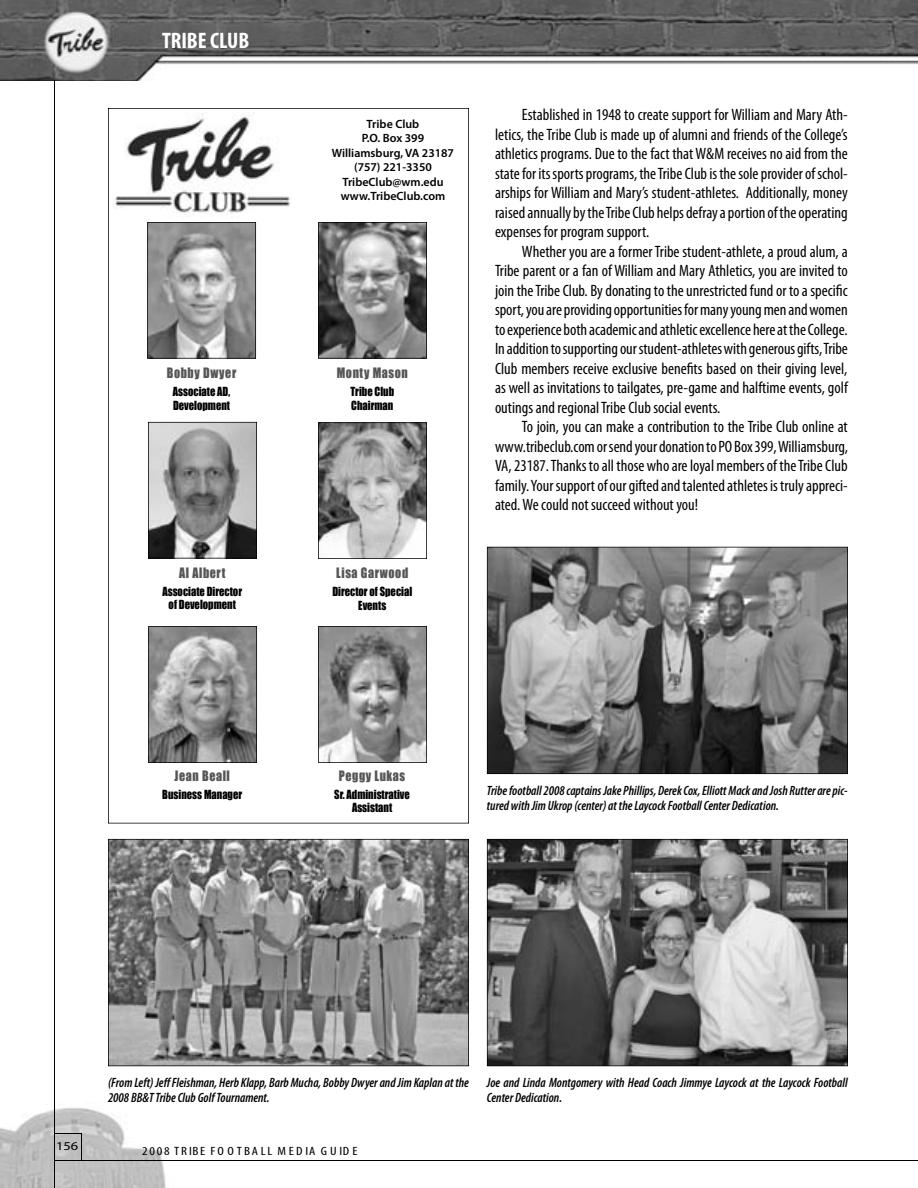
<style>
.page{position:relative;width:918px;height:1188px;background:#fff}
.page>*{position:absolute;margin:0;border:0;box-sizing:border-box;transform-origin:0 0}
.t1{font:700 condensed 22.5px "Myriad Pro";color:#fff}
.t2{font:condensed 16.5px/19.5px "Myriad Pro";color:#000;text-align:justify}
.t3{font:italic 600 condensed 13.5px/15px "Myriad Pro";color:#000;scale:.96 1}
.t4{font:13.2px "Impact";letter-spacing:.05em;color:#565656;scale:.91 1}
.t5{font:600 12px/14.4px "Myriad Pro";color:#000;text-align:center}
.t6{font:condensed 12px "Myriad Pro";letter-spacing:.14em;color:#000;scale:1.2 1}
.t7{font:12px "Myriad Pro";color:#000;scale:1.2 1}
.t8{font:11.55px/13.5px "Impact";color:#000;text-align:center;scale:.91 1}
</style>
<div class="page">
<img style="left:0;top:0;width:918px;height:81px">
<img style="left:0;top:1108px;width:166px;height:80px">
<hr style="left:54px;top:80px;width:1px;height:1108px;background:#000">
<hr style="left:54px;top:1160px;width:864px;height:1px;background:#000">
<svg style="left:55px;top:1133px;width:27px;height:27px"></svg>
<svg style="left:108px;top:108px;width:361px;height:716px"></svg>
<img style="left:112px;top:112px;width:206px;height:105px">
<svg style="left:147px;top:222px;width:109px;height:137px;background:#979797"></svg>
<svg style="left:318px;top:108px;width:139px;height:251px"></svg>
<svg style="left:148px;top:422px;width:109px;height:137px;background:#919191"></svg>
<svg style="left:318px;top:422px;width:109px;height:137px;background:#9e9e9e"></svg>
<svg style="left:148px;top:626px;width:109px;height:137px;background:#8b8b8b"></svg>
<svg style="left:318px;top:626px;width:109px;height:137px;background:#8f8f8f"></svg>
<svg style="left:108px;top:839px;width:361px;height:227px;background:#858585"></svg>
<svg style="left:487px;top:839px;width:361px;height:227px;background:#767676"></svg>
<svg style="left:487px;top:547px;width:361px;height:227px;background:#767676"></svg>
<h1 class="t1" style="left:162px;top:28px;width:89px">TRIBE CLUB</h1>
<p class="t4" style="left:167px;top:365px;width:78px">Bobby Dwyer</p>
<p class="t8" style="left:173px;top:385px;width:64px;text-align:left">Associate AD,<br>Development</p>
<p class="t4" style="left:179px;top:564px;width:52px">Al Albert</p>
<p class="t8" style="left:162px;top:584px;width:89px">Associate Director of Development</p>
<p class="t4" style="left:175px;top:768px;width:62px">Jean Beall</p>
<p class="t8" style="left:162px;top:788px;width:89px">Business Manager</p>
<p class="t5" style="left:332px;top:117px;width:124px">Tribe Club<br>P.O. Box 399<br>Williamsburg, VA 23187 (757) 221-3350<br>TribeClub@wm.edu www.TribeClub.com</p>
<p class="t4" style="left:337px;top:365px;width:80px">Monty Mason</p>
<p class="t8" style="left:350px;top:385px;width:50px;text-align:left">Tribe Club<br>Chairman</p>
<p class="t4" style="left:336px;top:565px;width:81px">Lisa Garwood</p>
<p class="t8" style="left:332px;top:585px;width:89px">Director of Special<br>Events</p>
<p class="t2" style="left:495px;top:106px;width:354px;text-indent:27px">Established in 1948 to create support for William and Mary Ath&shy;letics, the Tribe Club is made up of alumni and friends of the College’s athletics programs. Due to the fact that W&amp;M receives no aid from the state for its sports programs, the Tribe Club is the sole provider of schol&shy;arships for William and Mary’s student-athletes. Additionally, money raised annually by the Tribe Club helps defray a portion of the operating expenses for program support.</p>
<p class="t2" style="left:495px;top:242px;width:354px;text-indent:27px">Whether you are a former Tribe student-athlete, a proud alum, a Tribe parent or a fan of William and Mary Athletics, you are invited to join the Tribe Club. By donating to the unrestricted fund or to a specific sport, you are providing opportunities for many young men and women to experience both academic and athletic excellence here at the College.<br>In addition to supporting our student-athletes with generous gifts, Tribe Club members receive exclusive benefits based on their giving level, as well as invitations to tailgates, pre-game and halftime events, golf outings and regional Tribe Club social events.</p>
<p class="t2" style="left:495px;top:418px;width:354px;text-indent:27px">To join, you can make a contribution to the Tribe Club online at www.tribeclub.com or send your donation to PO Box 399, Williamsburg, VA, 23187. Thanks to all those who are loyal members of the Tribe Club family. Your support of our gifted and talented athletes is truly appreci&shy;ated. We could not succeed without you!</p>
<p class="t4" style="left:339px;top:767px;width:74px">Peggy Lukas</p>
<p class="t8" style="left:334px;top:787px;width:85px">Sr. Administrative<br>Assistant</p>
<p class="t3" style="left:487px;top:783px;width:377px">Tribe football 2008 captains Jake Phillips, Derek Cox, Elliott Mack and Josh Rutter are pic&shy;tured with Jim Ukrop (center) at the Laycock Football Center Dedication.</p>
<p class="t7" style="left:56px;top:1140px;width:20px">156</p>
<p class="t3" style="left:108px;top:1075px;width:377px">(From Left) JeffFleishman, Herb Klapp, Barb Mucha, Bobby Dwyer and Jim Kaplan at the<br>2008 BB&amp;T Tribe Club Golf Tournament.</p>
<p class="t3" style="left:487px;top:1075px;width:377px">Joe and Linda Montgomery with Head Coach Jimmye Laycock at the Laycock Football<br>Center Dedication.</p>
<p class="t6" style="left:142px;top:1144px;width:181px">2008 TRIBE FOOTBALL MEDIA GUIDE</p>
</div>
